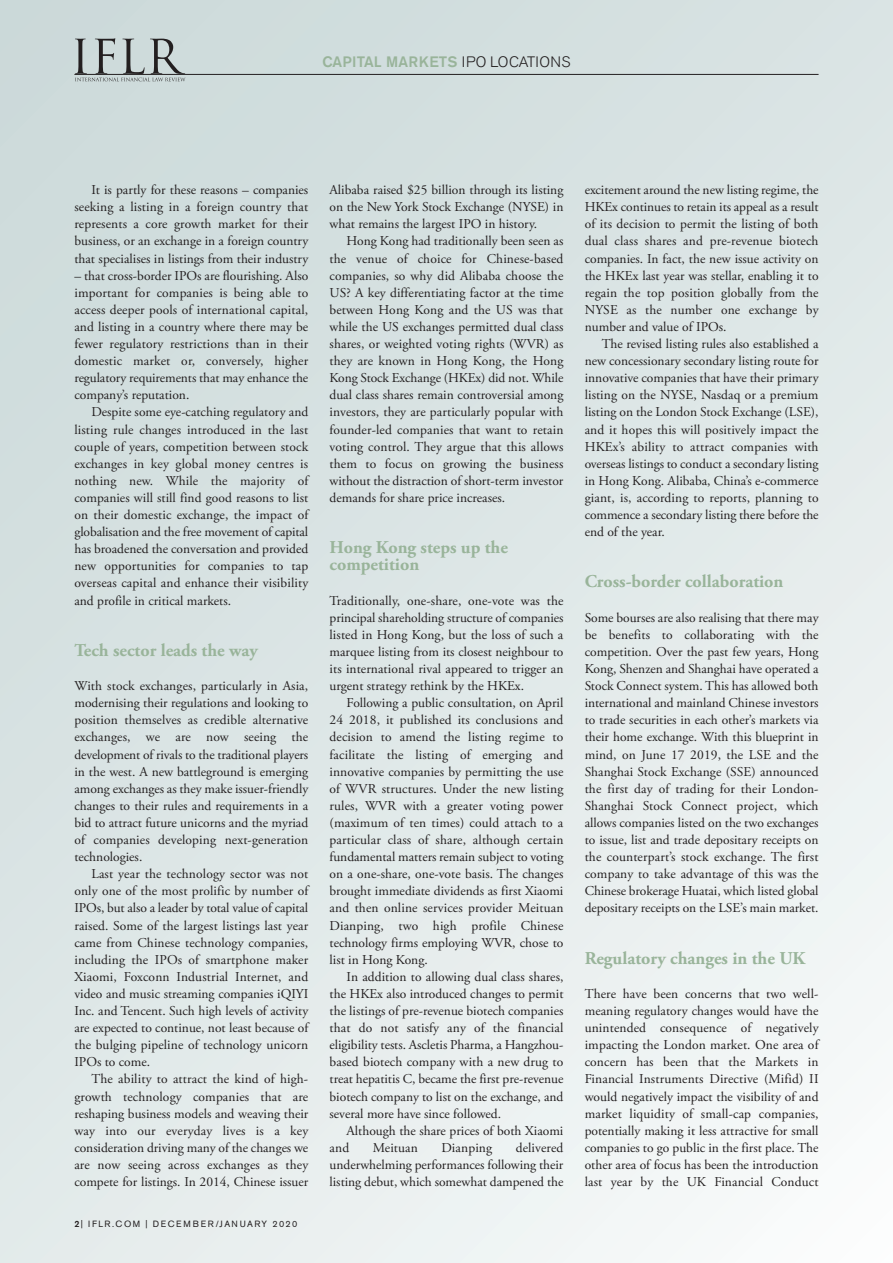
<style>
.page{position:relative;width:893px;height:1263px;background:#fff}
.page>*{position:absolute;margin:0;border:0;box-sizing:border-box;transform-origin:0 0}
.t1{font:700 18px/17.1px "Adobe Garamond Pro";color:#99b49a}
.t2{font:500 15px "Akzidenz Grotesk Pro";letter-spacing:.01em;color:#99b49a}
.t3{font:13.5px/17.1px "Adobe Garamond Pro";color:#231f20;text-align:justify}
.t4{font:9px "Akzidenz Grotesk Pro";letter-spacing:.18em;color:#231f20}
.s1{font-weight:300;color:#231f20}
.s2{font-weight:500}
</style>
<div class="page">
<div style="left:0;top:0;width:893px;height:1263px;background:linear-gradient(to bottom,#d0dddd,#eef3f3)"></div>
<hr style="left:74px;top:74px;width:745px;height:1px;background:#231f20">
<svg style="left:75px;top:38px;width:111px;height:43px;background:#a8b2b2"></svg>
<p class="t2" style="left:322px;top:56px;width:250px">CAPITAL MARKETS <span class="s1">IPO LOCATIONS</span></p>
<p class="t3" style="left:74px;top:182px;width:235px;text-indent:17px">It is partly for these reasons – companies seeking a listing in a foreign country that represents a core growth market for their business, or an exchange in a foreign country that specialises in listings from their industry</p>
<p class="t3" style="left:74px;top:268px;width:235px">– that cross-border IPOs are flourishing. Also important for companies is being able to access deeper pools of international capital, and listing in a country where there may be fewer regulatory restrictions than in their domestic market or, conversely, higher regulatory requirements that may enhance the company’s reputation.</p>
<p class="t3" style="left:74px;top:405px;width:235px;text-indent:17px">Despite some eye-catching regulatory and listing rule changes introduced in the last couple of years, competition between stock exchanges in key global money centres is nothing new. While the majority of companies will still find good reasons to list on their domestic exchange, the impact of globalisation and the free movement of capital has broadened the conversation and provided new opportunities for companies to tap overseas capital and enhance their visibility and profile in critical markets.</p>
<h1 class="t1" style="left:74px;top:643px;width:185px">Tech sector leads the way</h1>
<p class="t3" style="left:74px;top:678px;width:235px">With stock exchanges, particularly in Asia, modernising their regulations and looking to position themselves as credible alternative exchanges, we are now seeing the development of rivals to the traditional players in the west. A new battleground is emerging among exchanges as they make issuer-friendly changes to their rules and requirements in a bid to attract future unicorns and the myriad of companies developing next-generation technologies.</p>
<p class="t3" style="left:74px;top:866px;width:235px;text-indent:17px">Last year the technology sector was not only one of the most prolific by number of IPOs, but also a leader by total value of capital raised. Some of the largest listings last year came from Chinese technology companies, including the IPOs of smartphone maker Xiaomi, Foxconn Industrial Internet, and video and music streaming companies iQIYI Inc. and Tencent. Such high levels of activity are expected to continue, not least because of the bulging pipeline of technology unicorn IPOs to come.</p>
<p class="t3" style="left:74px;top:1072px;width:235px;text-indent:17px">The ability to attract the kind of high&shy;growth technology companies that are reshaping business models and weaving their way into our everyday lives is a key consideration driving many of the changes we are now seeing across exchanges as they compete for listings. In 2014, Chinese issuer</p>
<p class="t4" style="left:74px;top:1221px;width:225px"><span class="s2">2</span>| IFLR.COM | DECEMBER/JANUARY 2020</p>
<p class="t3" style="left:330px;top:182px;width:235px">Alibaba raised $25 billion through its listing on the New York Stock Exchange (NYSE) in what remains the largest IPO in history.</p>
<p class="t3" style="left:330px;top:234px;width:235px;text-indent:17px">Hong Kong had traditionally been seen as the venue of choice for Chinese-based companies, so why did Alibaba choose the US? A key differentiating factor at the time between Hong Kong and the US was that while the US exchanges permitted dual class shares, or weighted voting rights (WVR) as they are known in Hong Kong, the Hong Kong Stock Exchange (HKEx) did not. While dual class shares remain controversial among investors, they are particularly popular with founder-led companies that want to retain voting control. They argue that this allows them to focus on growing the business without the distraction of short-term investor demands for share price increases.</p>
<h1 class="t1" style="left:330px;top:541px;width:180px">Hong Kong steps up the competition</h1>
<p class="t3" style="left:330px;top:593px;width:235px">Traditionally, one-share, one-vote was the principal shareholding structure of companies listed in Hong Kong, but the loss of such a marquee listing from its closest neighbour to its international rival appeared to trigger an urgent strategy rethink by the HKEx.</p>
<p class="t3" style="left:330px;top:695px;width:235px;text-indent:17px">Following a public consultation, on April 24 2018, it published its conclusions and decision to amend the listing regime to facilitate the listing of emerging and innovative companies by permitting the use of WVR structures. Under the new listing rules, WVR with a greater voting power (maximum of ten times) could attach to a particular class of share, although certain fundamental matters remain subject to voting on a one-share, one-vote basis. The changes brought immediate dividends as first Xiaomi and then online services provider Meituan Dianping, two high profile Chinese technology firms employing WVR, chose to list in Hong Kong.</p>
<p class="t3" style="left:330px;top:969px;width:235px;text-indent:17px">In addition to allowing dual class shares, the HKEx also introduced changes to permit the listings of pre-revenue biotech companies that do not satisfy any of the financial eligibility tests. Ascletis Pharma, a Hangzhou&shy;based biotech company with a new drug to treat hepatitis C, became the first pre-revenue biotech company to list on the exchange, and several more have since followed.</p>
<p class="t3" style="left:330px;top:1123px;width:235px;text-indent:17px">Although the share prices of both Xiaomi and</p>
<p class="t3" style="left:330px;top:1140px;width:235px;text-indent:186px">delivered underwhelming performances following their listing debut, which somewhat dampened the</p>
<p class="t3" style="left:373px;top:1140px;width:47px">Meituan</p>
<p class="t3" style="left:441px;top:1140px;width:52px">Dianping</p>
<p class="t3" style="left:585px;top:182px;width:235px">excitement around the new listing regime, the HKEx continues to retain its appeal as a result of its decision to permit the listing of both dual class shares and pre-revenue biotech companies. In fact, the new issue activity on the HKEx last year was stellar, enabling it to regain the top position globally from the NYSE as the number one exchange by number and value of IPOs.</p>
<p class="t3" style="left:585px;top:336px;width:235px;text-indent:17px">The revised listing rules also established a new concessionary secondary listing route for innovative companies that have their primary listing on the NYSE, Nasdaq or a premium listing on the London Stock Exchange (LSE), and it hopes this will positively impact the HKEx’s ability to attract companies with overseas listings to conduct a secondary listing in Hong Kong. Alibaba, China’s e-commerce giant, is, according to reports, planning to commence a secondary listing there before the end of the year.</p>
<h1 class="t1" style="left:585px;top:575px;width:200px">Cross-border collaboration</h1>
<p class="t3" style="left:585px;top:610px;width:235px">Some bourses are also realising that there may be benefits to collaborating with the competition. Over the past few years, Hong Kong, Shenzen and Shanghai have operated a Stock Connect system. This has allowed both international and mainland Chinese investors to trade securities in each other’s markets via their home exchange. With this blueprint in mind, on June 17 2019, the LSE and the Shanghai Stock Exchange (SSE) announced the first day of trading for their London-Shanghai Stock Connect project, which allows companies listed on the two exchanges to issue, list and trade depositary receipts on the counterpart’s stock exchange. The first company to take advantage of this was the Chinese brokerage Huatai, which listed global depositary receipts on the LSE’s main market.</p>
<h1 class="t1" style="left:585px;top:951px;width:222px">Regulatory changes in the UK</h1>
<p class="t3" style="left:585px;top:986px;width:235px">There have been concerns that two well&shy;meaning regulatory changes would have the unintended consequence of negatively impacting the London market. One area of concern has been that the Markets in Financial Instruments Directive (Mifid) II would negatively impact the visibility of and market liquidity of small-cap companies, potentially making it less attractive for small companies to go public in the first place. The other area of focus has been the introduction last year by the UK Financial Conduct</p>
</div>
